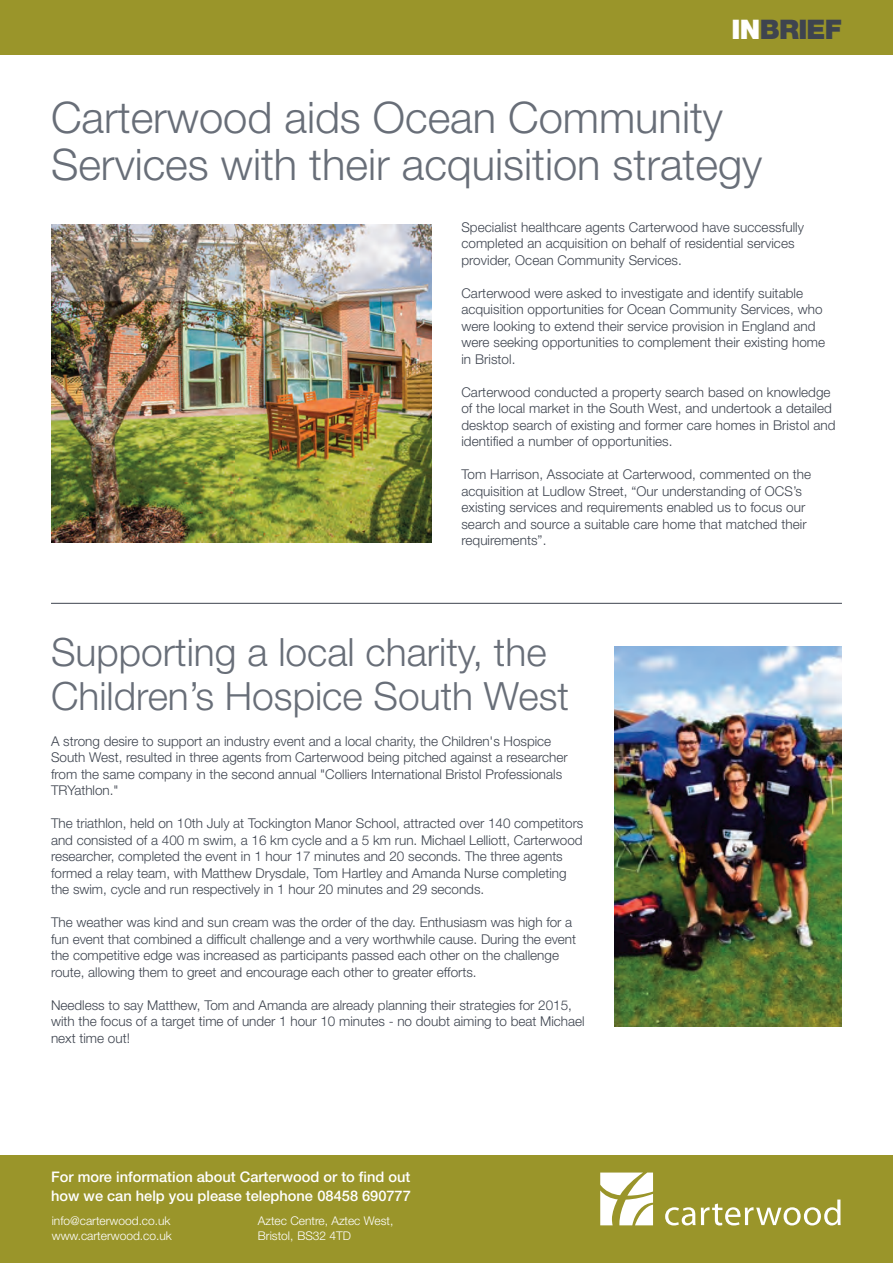
<style>
.page{position:relative;width:893px;height:1263px;background:#fff}
.page>*{position:absolute;margin:0;border:0;box-sizing:border-box;transform-origin:0 0}
.t1{font:300 43.5px/46.5px "Helvetica Neue";color:#686e78}
.t2{font:300 39px/43.5px "Helvetica Neue";color:#686e78}
.t3{font:900 27px "Helvetica Neue";letter-spacing:-.025em;color:#3e444f}
.t4{font:500 14.7px/19.5px "Helvetica Neue";color:#fff}
.t5{font:300 13.5px/16.5px "Helvetica Neue";color:#3e444f}
.t6{font:300 12px/14.4px "Helvetica Neue";color:#fff}
.s1{color:#fff}
</style>
<div class="page">
<div style="left:0;top:1155px;width:893px;height:108px;background:#9a952a"></div>
<svg style="left:600px;top:1172px;width:53px;height:53px"></svg>
<svg style="left:665px;top:1199px;width:176px;height:26px"></svg>
<div style="left:0;top:0;width:893px;height:54px;background:#9a952a"></div>
<hr style="left:51px;top:603px;width:791px;height:1px;background:#3e444f">
<img style="left:51px;top:224px;width:381px;height:319px">
<img style="left:614px;top:646px;width:228px;height:381px">
<h3 class="t3" style="left:732px;top:20px;width:112px"><span class="s1">IN</span>BRIEF</h3>
<h1 class="t1" style="left:51px;top:98px;width:713px">Carterwood aids Ocean Community<br>Services with their acquisition strategy</h1>
<p class="t5" style="left:461px;top:220px;width:344px">Specialist healthcare agents Carterwood have successfully completed an acquisition on behalf of residential services provider, Ocean Community Services.</p>
<p class="t5" style="left:461px;top:286px;width:365px">Carterwood were asked to investigate and identify suitable acquisition opportunities for Ocean Community Services, who were looking to extend their service provision in England and were seeking opportunities to complement their existing home in Bristol.</p>
<p class="t5" style="left:461px;top:385px;width:376px">Carterwood conducted a property search based on knowledge of the local market in the South West, and undertook a detailed desktop search of existing and former care homes in Bristol and identified a number of opportunities.</p>
<p class="t5" style="left:461px;top:468px;width:351px">Tom Harrison, Associate at Carterwood, commented on the acquisition at Ludlow Street, “Our understanding of OCS’s existing services and requirements enabled us to focus our search and source a suitable care home that matched their requirements”.</p>
<h2 class="t2" style="left:51px;top:634px;width:520px">Supporting a local charity, the<br>Children’s Hospice South West</h2>
<p class="t5" style="left:51px;top:734px;width:518px">A strong desire to support an industry event and a local charity, the Children's Hospice South West, resulted in three agents from Carterwood being pitched against a researcher from the same company in the second annual "Colliers International Bristol Professionals TRYathlon."</p>
<p class="t5" style="left:51px;top:816px;width:534px">The triathlon, held on 10th July at Tockington Manor School, attracted over 140 competitors and consisted of a 400 m swim, a 16 km cycle and a 5 km run. Michael Lelliott, Carterwood researcher, completed the event in 1 hour 17 minutes and 20 seconds. The three agents formed a relay team, with Matthew Drysdale, Tom Hartley and Amanda Nurse completing the swim, cycle and run respectively in 1 hour 20 minutes and 29 seconds.</p>
<p class="t5" style="left:51px;top:915px;width:527px">The weather was kind and sun cream was the order of the day. Enthusiasm was high for a fun event that combined a difficult challenge and a very worthwhile cause. During the event the competitive edge was increased as participants passed each other on the challenge route, allowing them to greet and encourage each other to greater efforts.</p>
<p class="t5" style="left:51px;top:998px;width:535px">Needless to say Matthew, Tom and Amanda are already planning their strategies for 2015, with the focus of a target time of under 1 hour 10 minutes - no doubt aiming to beat Michael next time out!</p>
<p class="t4" style="left:51px;top:1168px;width:361px">For more information about Carterwood or to find out how we can help you please telephone 08458 690777</p>
<p class="t6" style="left:52px;top:1215px;width:122px">info@carterwood.co.uk www.carterwood.co.uk</p>
<p class="t6" style="left:258px;top:1215px;width:137px">Aztec Centre, Aztec West,<br>Bristol, BS32 4TD</p>
</div>
